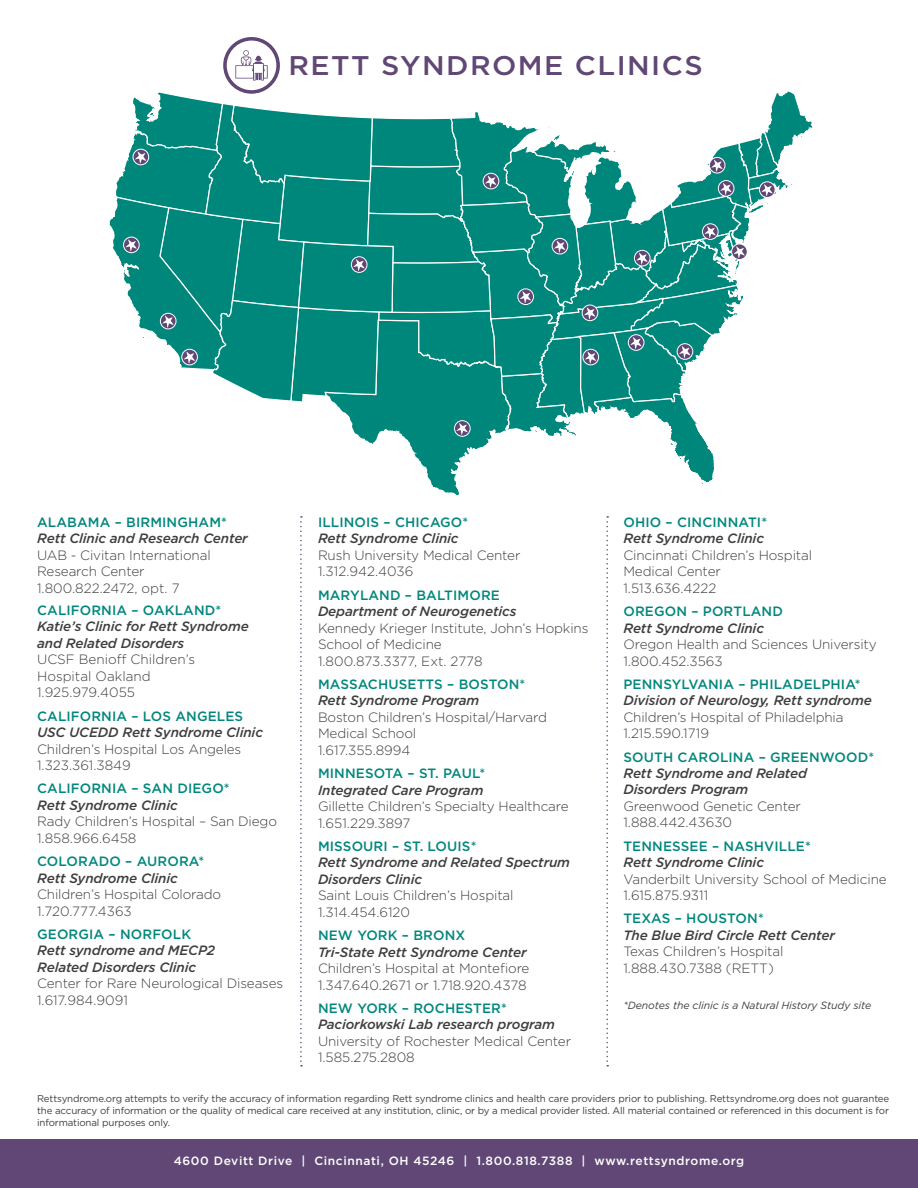
<style>
.page{position:relative;width:918px;height:1188px;background:#fff}
.page>*{position:absolute;margin:0;border:0;box-sizing:border-box;transform-origin:0 0}
.t1{font:500 27px "Gotham";letter-spacing:.05em;color:#604775;scale:1.06 1}
.t2{font:300 13.5px/16.5px "Gotham";letter-spacing:-.01em;color:#3e3e3f}
.t3{font:italic 500 13.5px/16.5px "Gotham";letter-spacing:-.01em;color:#3e3e3f}
.t4{font:500 13.5px "Gotham";letter-spacing:.01em;color:#00877c}
.t5{font:500 12px "Gotham";letter-spacing:.05em;color:#fff}
.t6{font:italic 10.5px "Gotham";letter-spacing:-.01em;color:#3e3e3f}
.t7{font:9.75px/12px "Gotham";letter-spacing:-.015em;color:#3e3e3f;text-align:justify}
</style>
<div class="page">
<svg style="left:300px;top:516px;width:2px;height:550px"></svg>
<svg style="left:606px;top:516px;width:2px;height:550px"></svg>
<div style="left:0;top:1139px;width:918px;height:49px;background:#604775"></div>
<svg style="left:109px;top:37px;width:704px;height:459px"></svg>
<h1 class="t1" style="left:288px;top:48px;width:392px">RETT SYNDROME CLINICS</h1>
<p class="t4" style="left:37px;top:513px;width:191px">ALABAMA – BIRMINGHAM*</p>
<p class="t3" style="left:37px;top:530px;width:212px">Rett Clinic and Research Center</p>
<p class="t2" style="left:37px;top:547px;width:175px">UAB - Civitan International<br>Research Center<br>1.800.822.2472, opt. 7</p>
<p class="t4" style="left:37px;top:601px;width:186px">CALIFORNIA – OAKLAND*</p>
<p class="t3" style="left:37px;top:618px;width:213px">Katie’s Clinic for Rett Syndrome and Related Disorders</p>
<p class="t2" style="left:37px;top:651px;width:160px">UCSF Benioff Children’s<br>Hospital Oakland<br>1.925.979.4055</p>
<p class="t4" style="left:37px;top:707px;width:208px">CALIFORNIA – LOS ANGELES</p>
<p class="t3" style="left:37px;top:724px;width:227px">USC UCEDD Rett Syndrome Clinic</p>
<p class="t2" style="left:37px;top:740px;width:206px">Children’s Hospital Los Angeles<br>1.323.361.3849</p>
<p class="t4" style="left:37px;top:780px;width:194px">CALIFORNIA – SAN DIEGO*</p>
<p class="t3" style="left:37px;top:797px;width:142px">Rett Syndrome Clinic</p>
<p class="t2" style="left:37px;top:813px;width:241px">Rady Children’s Hospital – San Diego<br>1.858.966.6458</p>
<p class="t4" style="left:37px;top:852px;width:169px">COLORADO – AURORA*</p>
<p class="t3" style="left:37px;top:869px;width:142px">Rett Syndrome Clinic</p>
<p class="t2" style="left:37px;top:886px;width:186px">Children’s Hospital Colorado<br>1.720.777.4363</p>
<p class="t4" style="left:37px;top:925px;width:156px">GEORGIA – NORFOLK</p>
<p class="t3" style="left:37px;top:942px;width:180px">Rett syndrome and MECP2<br>Related Disorders Clinic</p>
<p class="t2" style="left:37px;top:975px;width:248px">Center for Rare Neurological Diseases<br>1.617.984.9091</p>
<p class="t4" style="left:318px;top:513px;width:152px">ILLINOIS – CHICAGO*</p>
<p class="t3" style="left:318px;top:530px;width:142px">Rett Syndrome Clinic</p>
<p class="t2" style="left:318px;top:546px;width:204px">Rush University Medical Center<br>1.312.942.4036</p>
<p class="t4" style="left:318px;top:586px;width:183px">MARYLAND – BALTIMORE</p>
<p class="t3" style="left:318px;top:603px;width:200px">Department of Neurogenetics</p>
<p class="t2" style="left:318px;top:619px;width:272px">Kennedy Krieger Institute, John’s Hopkins<br>School of Medicine<br>1.800.873.3377, Ext. 2778</p>
<p class="t4" style="left:318px;top:675px;width:209px">MASSACHUSETTS – BOSTON*</p>
<p class="t3" style="left:318px;top:692px;width:163px">Rett Syndrome Program</p>
<p class="t2" style="left:318px;top:708px;width:231px">Boston Children’s Hospital/Harvard<br>Medical School<br>1.617.355.8994</p>
<p class="t4" style="left:318px;top:764px;width:169px">MINNESOTA – ST. PAUL*</p>
<p class="t3" style="left:318px;top:781px;width:167px">Integrated Care Program</p>
<p class="t2" style="left:318px;top:798px;width:252px">Gillette Children’s Specialty Healthcare<br>1.651.229.3897</p>
<p class="t4" style="left:318px;top:837px;width:160px">MISSOURI – ST. LOUIS*</p>
<p class="t3" style="left:318px;top:854px;width:254px">Rett Syndrome and Related Spectrum<br>Disorders Clinic</p>
<p class="t2" style="left:318px;top:887px;width:197px">Saint Louis Children’s Hospital<br>1.314.454.6120</p>
<p class="t4" style="left:318px;top:926px;width:149px">NEW YORK – BRONX</p>
<p class="t3" style="left:318px;top:943px;width:210px">Tri-State Rett Syndrome Center</p>
<p class="t2" style="left:318px;top:960px;width:213px">Children’s Hospital at Montefiore<br>1.347.640.2671 or 1.718.920.4378</p>
<p class="t4" style="left:318px;top:999px;width:190px">NEW YORK – ROCHESTER*</p>
<p class="t3" style="left:318px;top:1016px;width:239px">Paciorkowski Lab research program</p>
<p class="t2" style="left:318px;top:1032px;width:255px">University of Rochester Medical Center<br>1.585.275.2808</p>
<p class="t4" style="left:623px;top:513px;width:145px">OHIO – CINCINNATI*</p>
<p class="t3" style="left:623px;top:530px;width:142px">Rett Syndrome Clinic</p>
<p class="t2" style="left:623px;top:546px;width:190px">Cincinnati Children’s Hospital<br>Medical Center<br>1.513.636.4222</p>
<p class="t4" style="left:623px;top:602px;width:161px">OREGON – PORTLAND</p>
<p class="t3" style="left:623px;top:619px;width:142px">Rett Syndrome Clinic</p>
<p class="t2" style="left:623px;top:636px;width:255px">Oregon Health and Sciences University<br>1.800.452.3563</p>
<p class="t4" style="left:623px;top:675px;width:239px">PENNSYLVANIA – PHILADELPHIA*</p>
<p class="t3" style="left:623px;top:692px;width:250px">Division of Neurology, Rett syndrome</p>
<p class="t2" style="left:623px;top:708px;width:222px">Children’s Hospital of Philadelphia<br>1.215.590.1719</p>
<p class="t4" style="left:623px;top:748px;width:252px">SOUTH CAROLINA – GREENWOOD*</p>
<p class="t3" style="left:623px;top:765px;width:185px">Rett Syndrome and Related<br>Disorders Program</p>
<p class="t2" style="left:623px;top:798px;width:179px">Greenwood Genetic Center<br>1.888.442.43630</p>
<p class="t4" style="left:623px;top:837px;width:189px">TENNESSEE – NASHVILLE*</p>
<p class="t3" style="left:623px;top:854px;width:142px">Rett Syndrome Clinic</p>
<p class="t2" style="left:623px;top:870px;width:265px">Vanderbilt University School of Medicine<br>1.615.875.9311</p>
<p class="t4" style="left:623px;top:910px;width:142px">TEXAS – HOUSTON*</p>
<p class="t3" style="left:623px;top:927px;width:213px">The Blue Bird Circle Rett Center</p>
<p class="t2" style="left:623px;top:943px;width:162px">Texas Children’s Hospital<br>1.888.430.7388 (RETT)</p>
<p class="t6" style="left:623px;top:998px;width:249px">*Denotes the clinic is a Natural History Study site</p>
<p class="t7" style="left:37px;top:1093px;width:854px">Rettsyndrome.org attempts to verify the accuracy of information regarding Rett syndrome clinics and health care providers prior to publishing. Rettsyndrome.org does not guarantee the accuracy of information or the quality of medical care received at any institution, clinic, or by a medical provider listed. All material contained or referenced in this document is for informational purposes only.</p>
<p class="t5" style="left:174px;top:1153px;width:572px">4600 Devitt Drive | Cincinnati, OH 45246 | 1.800.818.7388 | www.rettsyndrome.org</p>
</div>
